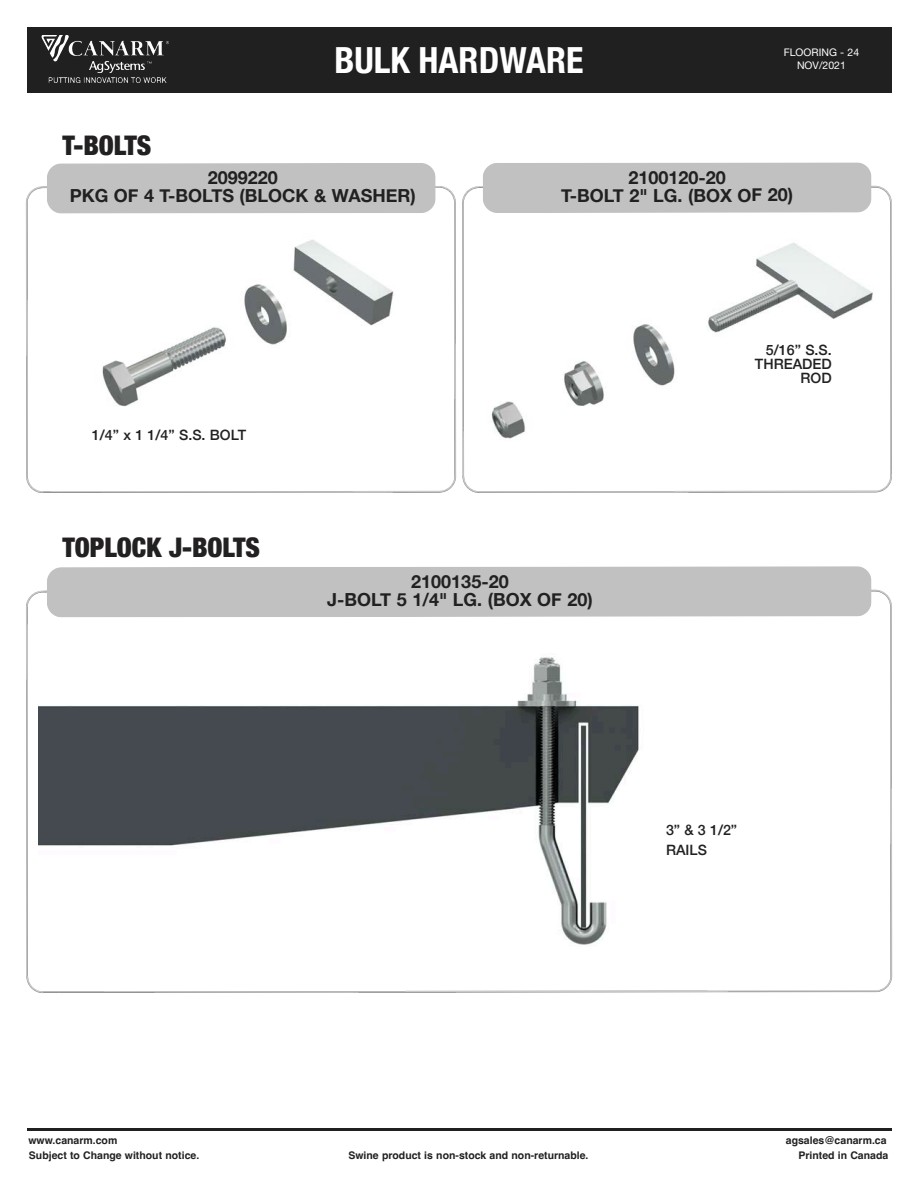
<style>
.page{position:relative;width:918px;height:1188px;background:#fff}
.page>*{position:absolute;margin:0;border:0;box-sizing:border-box;transform-origin:0 0}
.t1{font:700 condensed 36px "Helvetica Neue";color:#fff}
.t2{font:900 condensed 27px "Helvetica Neue";color:#222021}
.t3{font:700 18px/18px "Helvetica Neue";color:#222021;text-align:center}
.t4{font:500 14.25px/14.1px "Helvetica Neue";color:#222021}
.t5{font:700 10.5px "Helvetica";color:#222021}
.t6{font:10.5px/12.6px "Helvetica Neue";color:#fff;text-align:center}
</style>
<div class="page">
<div style="left:27px;top:27px;width:864px;height:66px;background:#212021"></div>
<img style="left:41px;top:35px;width:128px;height:47px">
<hr style="left:27px;top:1128px;width:864px;height:3px;background:#212021">
<img style="left:462px;top:185px;width:430px;height:308px">
<img style="left:25px;top:186px;width:432px;height:307px">
<img style="left:26px;top:589px;width:867px;height:405px">
<img style="left:95px;top:234px;width:300px;height:223px">
<img style="left:487px;top:234px;width:390px;height:229px">
<img style="left:39px;top:624px;width:630px;height:357px">
<div style="left:665px;top:819px;width:86px;height:41px;background:#fff"></div>
<div style="left:483px;top:162px;width:389px;height:51px;background:#c1c1c1"></div>
<div style="left:47px;top:163px;width:389px;height:51px;background:#c1c1c1"></div>
<div style="left:47px;top:566px;width:825px;height:51px;background:#c1c1c1"></div>
<div style="left:90px;top:424px;width:174px;height:28px;background:#fff"></div>
<div style="left:738px;top:339px;width:95px;height:51px;background:#fff"></div>
<h1 class="t1" style="left:335px;top:39px;width:250px">BULK HARDWARE</h1>
<p class="t6" style="left:784px;top:47px;width:77px">FLOORING - 24<br>NOV/2021</p>
<h2 class="t2" style="left:62px;top:128px;width:90px">T-BOLTS</h2>
<h3 class="t3" style="left:70px;top:169px;width:347px">2099220<br>PKG OF 4 T-BOLTS (BLOCK &amp; WASHER)</h3>
<h3 class="t3" style="left:561px;top:168px;width:233px">2100120-20<br>T-BOLT 2" LG. (BOX OF 20)</h3>
<h3 class="t4" style="left:92px;top:427px;width:156px">1/4” x 1 1/4” S.S. BOLT</h3>
<h2 class="t2" style="left:62px;top:531px;width:199px">TOPLOCK J-BOLTS</h2>
<h3 class="t3" style="left:327px;top:572px;width:267px">2100135-20<br>J-BOLT 5 1/4" LG. (BOX OF 20)</h3>
<h3 class="t4" style="left:755px;top:342px;width:78px;text-align:right">5/16” S.S.<br>THREADED<br>ROD</h3>
<h3 class="t4" style="left:666px;top:819px;width:73px;line-height:20.4px">3” &amp; 3 1/2”<br>RAILS</h3>
<p class="t5" style="left:28px;top:1136px;width:90px">www.canarm.com</p>
<p class="t5" style="left:786px;top:1136px;width:102px">agsales@canarm.ca</p>
<p class="t5" style="left:29px;top:1151px;width:172px">Subject to Change without notice.</p>
<p class="t5" style="left:348px;top:1151px;width:242px">Swine product is non-stock and non-returnable.</p>
<p class="t5" style="left:798px;top:1151px;width:91px">Printed in Canada</p>
</div>
